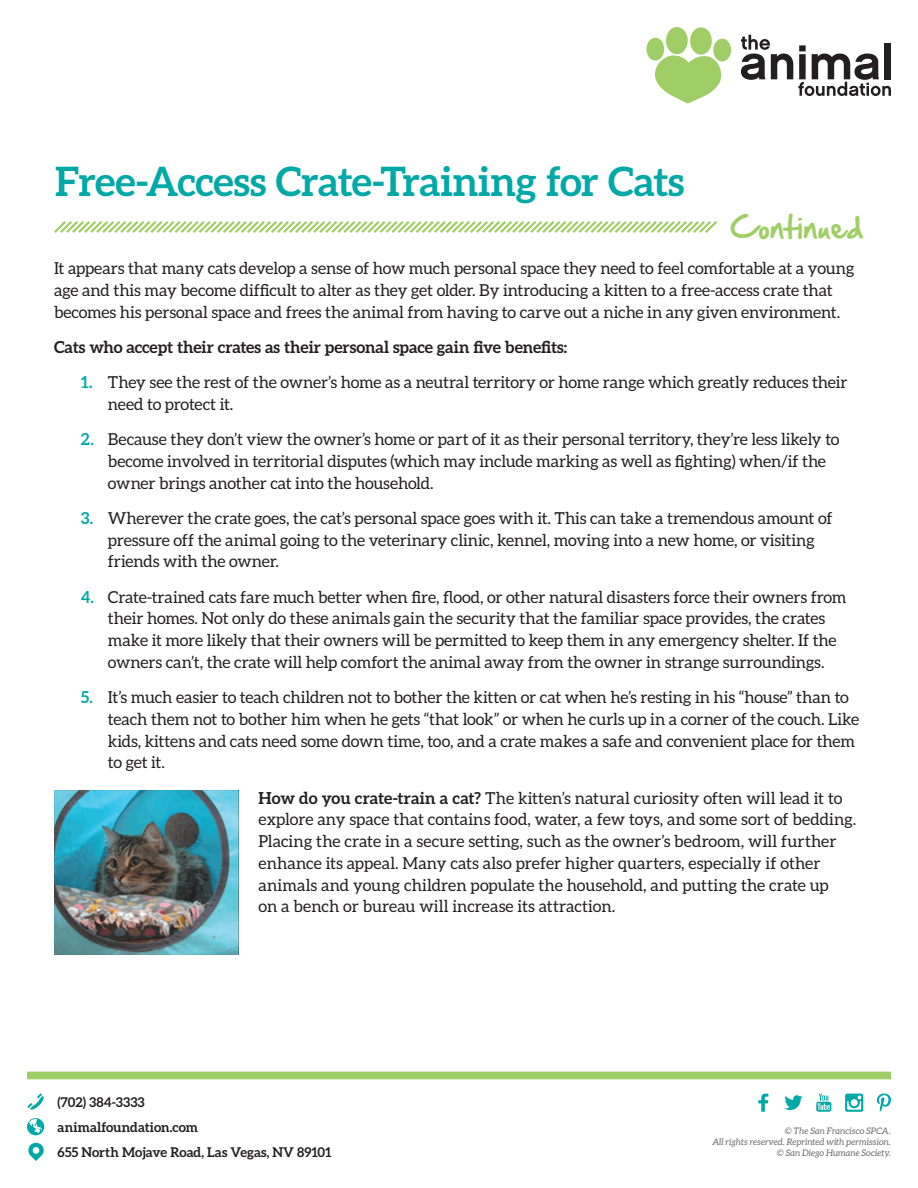
<style>
.page{position:relative;width:918px;height:1188px;background:#fff}
.page>*{position:absolute;margin:0;border:0;box-sizing:border-box;transform-origin:0 0}
.t1{font:700 40.5px "Aleo";letter-spacing:-.01em;color:#00a9a7}
.t2{font:27px "Hand Of Sean";color:#9fce66}
.t3{font:16.5px/21.8px "Aleo";letter-spacing:-.005em;color:#231f20}
.t4{font:700 16.5px "Aleo";color:#231f20}
.t5{font:700 13.5px/25.2px "Aleo";color:#231f20}
.t6{font:italic 9px/10.8px "Aleo";letter-spacing:.005em;color:#6c6d70;text-align:right}
.s1{font-weight:700;color:#00a9a7}
.s2{font-weight:700}
</style>
<div class="page">
<div style="left:27px;top:1072px;width:864px;height:7px;background:#9fce66"></div>
<svg style="left:758px;top:1094px;width:10px;height:18px"></svg>
<svg style="left:784px;top:1095px;width:19px;height:15px"></svg>
<svg style="left:816px;top:1094px;width:15px;height:18px"></svg>
<svg style="left:845px;top:1094px;width:18px;height:18px"></svg>
<svg style="left:877px;top:1093px;width:14px;height:19px"></svg>
<svg style="left:28px;top:1093px;width:16px;height:17px"></svg>
<svg style="left:28px;top:1142px;width:16px;height:19px"></svg>
<svg style="left:27px;top:1118px;width:17px;height:17px"></svg>
<div style="left:646px;top:38px;width:18px;height:23px;background:#9fce66;border-radius:50%"></div>
<div style="left:666px;top:27px;width:22px;height:27px;background:#9fce66;border-radius:50%"></div>
<div style="left:690px;top:27px;width:22px;height:28px;background:#9fce66;border-radius:50%"></div>
<div style="left:713px;top:39px;width:18px;height:22px;background:#9fce66;border-radius:50%"></div>
<svg style="left:655px;top:55px;width:66px;height:49px"></svg>
<svg style="left:741px;top:35px;width:150px;height:61px"></svg>
<svg style="left:54px;top:221px;width:663px;height:12px"></svg>
<img style="left:54px;top:791px;width:184px;height:163px">
<h1 class="t1" style="left:55px;top:158px;width:631px">Free-Access Crate-Training for Cats</h1>
<h2 class="t2" style="left:730px;top:203px;width:135px">Continued</h2>
<p class="t3" style="left:54px;top:257px;width:802px">It appears that many cats develop a sense of how much personal space they need to feel comfortable at a young age and this may become difficult to alter as they get older. By introducing a kitten to a free-access crate that becomes his personal space and frees the animal from having to carve out a niche in any given environment.</p>
<p class="t4" style="left:54px;top:338px;width:515px">Cats who accept their crates as their personal space gain five benefits:</p>
<p class="t3" style="left:108px;top:371px;width:741px;text-indent:-27px"><span class="s1">1.</span> They see the rest of the owner’s home as a neutral territory or home range which greatly reduces their need to protect it.</p>
<p class="t3" style="left:108px;top:428px;width:733px;text-indent:-27px"><span class="s1">2.</span> Because they don’t view the owner’s home or part of it as their personal territory, they’re less likely to become involved in territorial disputes (which may include marking as well as fighting) when/if the owner brings another cat into the household.</p>
<p class="t3" style="left:108px;top:507px;width:726px;text-indent:-27px"><span class="s1">3.</span> Wherever the crate goes, the cat’s personal space goes with it. This can take a tremendous amount of pressure off the animal going to the veterinary clinic, kennel, moving into a new home, or visiting friends with the owner.</p>
<p class="t3" style="left:108px;top:586px;width:740px;text-indent:-27px"><span class="s1">4.</span> Crate-trained cats fare much better when fire, flood, or other natural disasters force their owners from their homes. Not only do these animals gain the security that the familiar space provides, the crates make it more likely that their owners will be permitted to keep them in any emergency shelter. If the owners can’t, the crate will help comfort the animal away from the owner in strange surroundings.</p>
<p class="t3" style="left:108px;top:686px;width:753px;text-indent:-27px"><span class="s1">5.</span> It’s much easier to teach children not to bother the kitten or cat when he’s resting in his “house” than to teach them not to bother him when he gets “that look” or when he curls up in a corner of the couch. Like kids, kittens and cats need some down time, too, and a crate makes a safe and convenient place for them to get it.</p>
<p class="t3" style="left:259px;top:787px;width:599px"><span class="s2">How do you crate-train a cat?</span> The kitten’s natural curiosity often will lead it to explore any space that contains food, water, a few toys, and some sort of bedding.<br>Placing the crate in a secure setting, such as the owner’s bedroom, will further enhance its appeal. Many cats also prefer higher quarters, especially if other animals and young children populate the household, and putting the crate up<br>on a bench or bureau will increase its attraction.</p>
<p class="t5" style="left:58px;top:1089px;width:89px">(702) 384-3333</p>
<p class="t5" style="left:58px;top:1114px;width:276px">animalfoundation.com<br>655 North Mojave Road, Las Vegas, NV 89101</p>
<p class="t6" style="left:712px;top:1126px;width:180px">© The San Francisco SPCA.<br>All rights reserved. Reprinted with permission. © San Diego Humane Society.</p>
</div>
